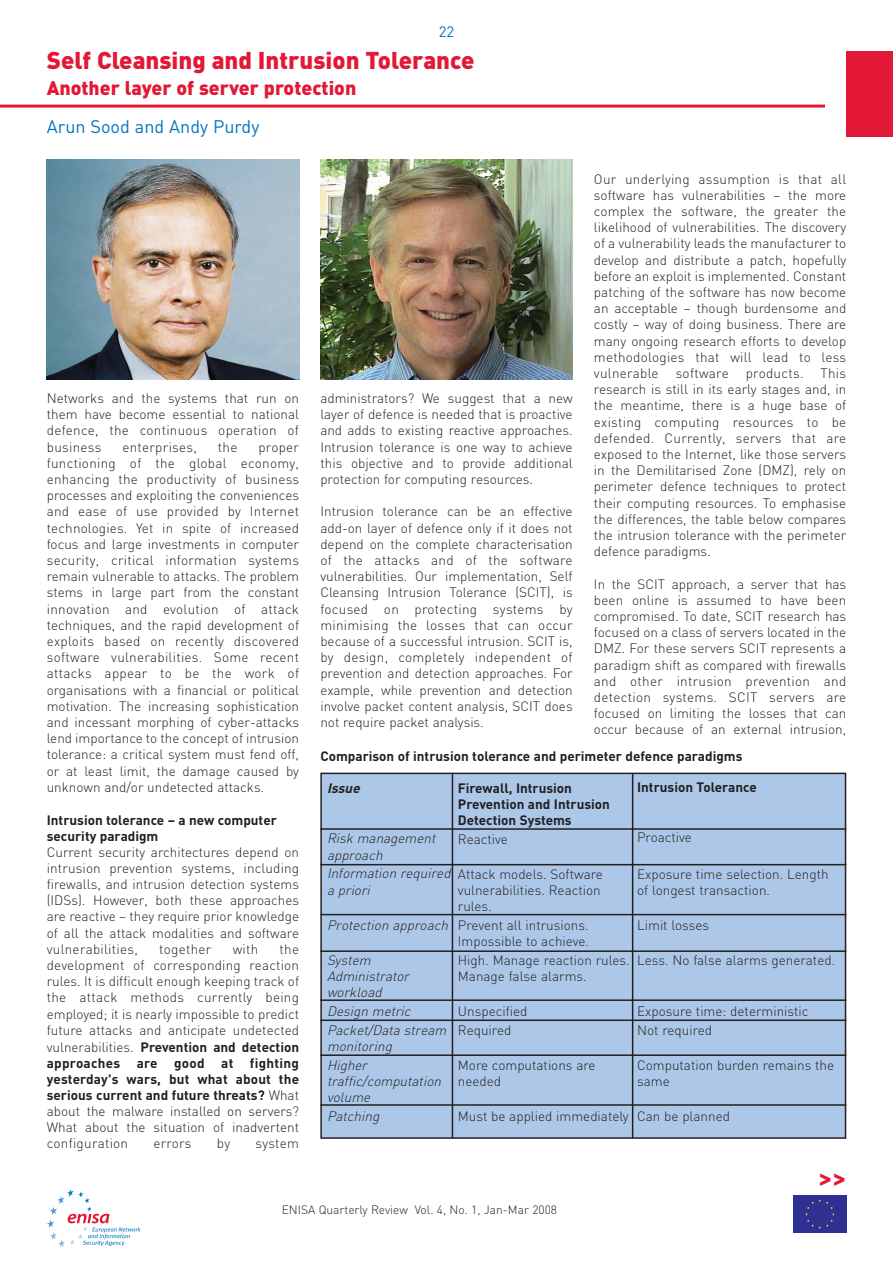
<style>
.page{position:relative;width:893px;height:1263px;background:#fff}
.page>*{position:absolute;margin:0;border:0;box-sizing:border-box;transform-origin:0 0}
.t1{font:700 25.5px "DIN";color:#e31836}
.t2{font:900 24px "DIN";color:#e31836}
.t3{font:900 19.5px "DIN";color:#e31836}
.t4{font:18px "DIN";color:#0076bf}
.t5{font:15px "DIN";color:#0076bf}
.t6{font:300 13.5px/16.2px "DIN";color:#231f20;text-align:justify}
.t7{font:italic 300 13.5px/16.2px "DIN";color:#231f20}
.t8{font:700 13.5px/16.2px "DIN";color:#231f20}
.t9{font:300 13.5px "DIN";letter-spacing:.02em;color:#231f20}
.t10{font:italic 700 13.5px "DIN";color:#231f20}
.t11{font:300 12px "DIN";color:#231f20}
.s1{font-weight:700}
.s2{font-style:normal}
</style>
<div class="page">
<svg style="left:47px;top:1189px;width:94px;height:58px"></svg>
<div style="left:321px;top:773px;width:524px;height:365px;background:#adc7e8"></div>
<div style="left:320px;top:773px;width:526px;height:366px;border:2px solid #231f20"></div>
<div style="left:846px;top:51px;width:47px;height:85px;background:#e31836"></div>
<hr style="left:0;top:105px;width:825px;height:3px;background:#e31836">
<svg style="left:793px;top:1232px;width:53px;height:1px"></svg>
<div style="left:793px;top:1195px;width:53px;height:37px;background:#2e3092"></div>
<svg style="left:805px;top:1200px;width:29px;height:29px"></svg>
<hr style="left:320px;top:864px;width:526px;height:1px;background:#231f20">
<hr style="left:320px;top:914px;width:526px;height:1px;background:#231f20">
<hr style="left:320px;top:950px;width:526px;height:2px;background:#231f20">
<hr style="left:320px;top:999px;width:526px;height:2px;background:#231f20">
<hr style="left:320px;top:1020px;width:526px;height:1px;background:#231f20">
<hr style="left:320px;top:1054px;width:526px;height:2px;background:#231f20">
<hr style="left:320px;top:1104px;width:526px;height:2px;background:#231f20">
<hr style="left:320px;top:828px;width:526px;height:2px;background:#231f20">
<hr style="left:452px;top:774px;width:1px;height:364px;background:#231f20">
<hr style="left:632px;top:774px;width:1px;height:364px;background:#231f20">
<img style="left:47px;top:160px;width:252px;height:220px">
<img style="left:320px;top:160px;width:253px;height:220px">
<p class="t5" style="left:439px;top:26px;width:17px">22</p>
<h2 class="t2" style="left:47px;top:52px;width:429px">Self Cleansing and Intrusion Tolerance</h2>
<h3 class="t3" style="left:47px;top:81px;width:311px">Another layer of server protection</h3>
<h3 class="t4" style="left:47px;top:120px;width:214px">Arun Sood and Andy Purdy</h3>
<p class="t6" style="left:47px;top:392px;width:254px">Networks and the systems that run on them have become essential to national defence, the continuous operation of business</p>
<p class="t9" style="left:122px;top:442px;width:76px">enterprises,</p>
<p class="t6" style="left:218px;top:440px;width:21px">the</p>
<p class="t6" style="left:47px;top:440px;width:254px;text-indent:212px">proper functioning of the global economy, enhancing the productivity of business processes and exploiting the conveniences and ease of use provided by Internet technologies. Yet in spite of increased focus and large investments in computer security, critical information systems remain vulnerable to attacks. The problem stems in large part from the constant innovation and evolution of attack techniques, and the rapid development of exploits based on recently discovered software vulnerabilities. Some recent attacks appear to be the work of organisations with a financial or political motivation. The increasing sophistication and incessant morphing of cyber-attacks lend importance to the concept of intrusion tolerance: a critical system must fend off, or at least limit, the damage caused by unknown and/or undetected attacks.</p>
<p class="t8" style="left:47px;top:813px;width:232px">Intrusion tolerance – a new computer security paradigm</p>
<p class="t6" style="left:47px;top:845px;width:254px">Current security architectures depend on intrusion prevention systems, including firewalls, and intrusion detection systems (IDSs). However, both these approaches are reactive – they require prior knowledge of all the attack modalities and software vulnerabilities,</p>
<p class="t6" style="left:47px;top:942px;width:254px;text-indent:233px">the development of corresponding reaction rules. It is difficult enough keeping track of the attack methods currently being employed; it is nearly impossible to predict future attacks and anticipate undetected vulnerabilities. <span class="s1">Prevention and detection approaches are good at fighting yesterday's wars, but what about the serious current and future threats?</span> What about the malware installed on servers?<br>What about the situation of inadvertent configuration</p>
<p class="t9" style="left:159px;top:944px;width:54px">together</p>
<p class="t6" style="left:233px;top:942px;width:27px">with</p>
<p class="t6" style="left:153px;top:1137px;width:40px">errors</p>
<p class="t6" style="left:217px;top:1137px;width:15px">by</p>
<p class="t6" style="left:255px;top:1137px;width:45px">system</p>
<p class="t6" style="left:320px;top:392px;width:254px">administrators? We suggest that a new layer of defence is needed that is proactive and adds to existing reactive approaches.<br>Intrusion tolerance is one way to achieve this objective and to provide additional protection for computing resources.</p>
<p class="t6" style="left:320px;top:505px;width:254px">Intrusion tolerance can be an effective add-on layer of defence only if it does not depend on the complete characterisation of the attacks and of the software vulnerabilities. Our implementation, Self Cleansing Intrusion Tolerance (SCIT), is focused on protecting systems by minimising the losses that can occur because of a successful intrusion. SCIT is, by design, completely independent of prevention and detection approaches. For example, while prevention and detection involve packet content analysis, SCIT does not require packet analysis.</p>
<p class="t6" style="left:594px;top:172px;width:254px">Our underlying assumption is that all software has vulnerabilities – the more complex the software, the greater the likelihood of vulnerabilities. The discovery of a vulnerability leads the manufacturer to develop and distribute a patch, hopefully before an exploit is implemented. Constant patching of the software has now become an acceptable – though burdensome and costly – way of doing business. There are many ongoing research efforts to develop methodologies that will lead to less vulnerable</p>
<p class="t6" style="left:594px;top:367px;width:254px;text-indent:227px">This research is still in its early stages and, in the meantime, there is a huge base of existing computing resources to be defended. Currently, servers that are exposed to the Internet, like those servers in the Demilitarised Zone (DMZ), rely on perimeter defence techniques to protect their computing resources. To emphasise the differences, the table below compares the intrusion tolerance with the perimeter defence paradigms.</p>
<p class="t6" style="left:594px;top:577px;width:254px">In the SCIT approach, a server that has been online is assumed to have been compromised. To date, SCIT research has focused on a class of servers located in the DMZ. For these servers SCIT represents a paradigm shift as compared with firewalls and other intrusion prevention and detection systems. SCIT servers are focused on limiting the losses that can occur because of an external intrusion,</p>
<p class="t9" style="left:676px;top:368px;width:55px">software</p>
<p class="t9" style="left:746px;top:368px;width:59px">products.</p>
<p class="t8" style="left:320px;top:749px;width:424px">Comparison of intrusion tolerance and perimeter defence paradigms</p>
<p class="t8" style="left:458px;top:781px;width:154px">Firewall, Intrusion<br>Prevention and Intrusion<br>Detection Systems</p>
<p class="t6" style="left:458px;top:833px;width:52px">Reactive</p>
<p class="t10" style="left:327px;top:783px;width:37px">Issue</p>
<p class="t7" style="left:327px;top:832px;width:113px">Risk management approach</p>
<p class="t7" style="left:327px;top:868px;width:277px;line-height:15.6px">Information required <span class="s2">Attack models. Software </span>a priori</p>
<p class="t7" style="left:327px;top:918px;width:125px">Protection approach</p>
<p class="t7" style="left:327px;top:953px;width:86px">System<br>Administrator workload</p>
<p class="t7" style="left:327px;top:1003px;width:124px;line-height:18.8px">Design metric<br>Packet/Data stream</p>
<p class="t7" style="left:327px;top:1038px;width:69px;line-height:18.8px">monitoring<br>Higher</p>
<p class="t7" style="left:327px;top:1075px;width:118px">traffic/computation volume</p>
<p class="t7" style="left:327px;top:1110px;width:57px">Patching</p>
<p class="t6" style="left:458px;top:884px;width:144px">vulnerabilities. Reaction rules.</p>
<p class="t6" style="left:458px;top:919px;width:133px">Prevent all intrusions.<br>Impossible to achieve.</p>
<p class="t6" style="left:458px;top:954px;width:173px">High. Manage reaction rules.<br>Manage false alarms.</p>
<p class="t6" style="left:458px;top:1004px;width:71px;line-height:18.8px">Unspecified<br>Required</p>
<p class="t6" style="left:458px;top:1059px;width:139px">More computations are needed</p>
<p class="t6" style="left:458px;top:1110px;width:172px">Must be applied immediately</p>
<p class="t8" style="left:637px;top:780px;width:121px">Intrusion Tolerance</p>
<p class="t6" style="left:637px;top:831px;width:56px">Proactive</p>
<p class="t6" style="left:637px;top:868px;width:193px">Exposure time selection. Length of longest transaction.</p>
<p class="t6" style="left:637px;top:918px;width:74px">Limit losses</p>
<p class="t6" style="left:637px;top:954px;width:200px">Less. No false alarms generated.</p>
<p class="t6" style="left:637px;top:1004px;width:173px;line-height:18.8px">Exposure time: deterministic<br>Not required</p>
<p class="t6" style="left:637px;top:1059px;width:199px">Computation burden remains the same</p>
<p class="t6" style="left:637px;top:1110px;width:94px">Can be planned</p>
<h1 class="t1" style="left:818px;top:1169px;width:29px">&gt;&gt;</h1>
<p class="t11" style="left:282px;top:1205px;width:277px">ENISA Quarterly Review Vol. 4, No. 1, Jan-Mar 2008</p>
</div>
